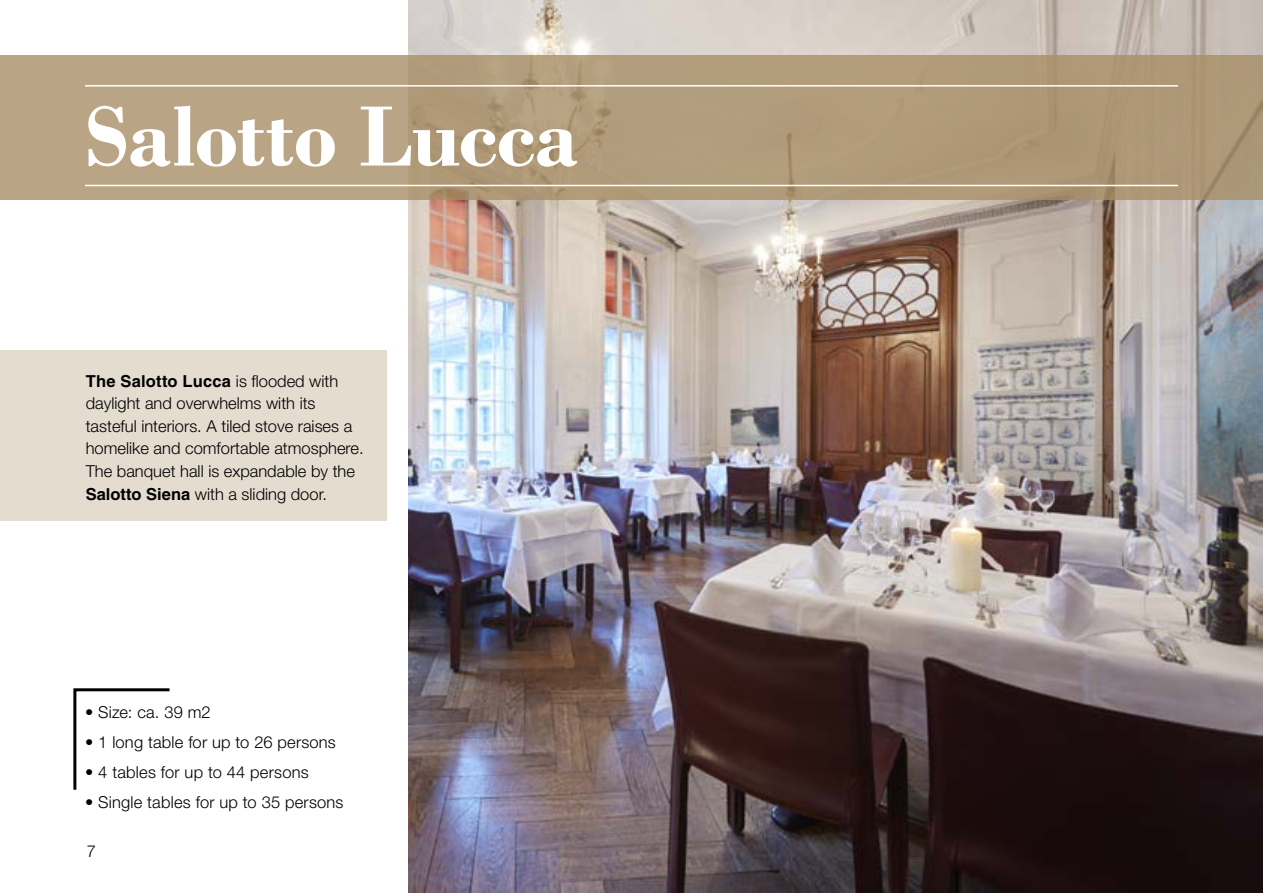
<style>
.page{position:relative;width:1263px;height:893px;background:#fff}
.page>*{position:absolute;margin:0;border:0;box-sizing:border-box;transform-origin:0 0}
.t1{font:700 90px "Bodoni";letter-spacing:-.01em;color:#fff}
.t2{font:300 16.5px/22.5px "Helvetica Neue";color:#000}
.t3{font:700 16.5px "Helvetica";letter-spacing:.01em;color:#000}
.s1{font-family:"Helvetica Neue";font-weight:300}
.s2{font-family:"Helvetica";font-weight:700}
</style>
<div class="page">
<img style="left:409px;top:0;width:854px;height:893px">
<div style="left:0;top:55px;width:1263px;height:145px;background:#b29c7b"></div>
<hr style="left:85px;top:185px;width:1093px;height:1px;background:#fff">
<hr style="left:85px;top:85px;width:1093px;height:2px;background:#fff">
<svg style="left:73px;top:688px;width:97px;height:102px"></svg>
<div style="left:0;top:350px;width:387px;height:171px;background:#e4dccf"></div>
<h1 class="t1" style="left:85px;top:83px;width:495px">Salotto Lucca</h1>
<p class="t3" style="left:86px;top:371px;width:254px">The Salotto Lucca <span class="s1">is flooded with</span></p>
<p class="t2" style="left:86px;top:391px;width:279px">daylight and overwhelms with its tasteful interiors. A tiled stove raises a homelike and comfortable atmosphere.<br>The banquet hall is expandable by the <span class="s2">Salotto Siena</span> with a sliding door.</p>
<p class="t2" style="left:85px;top:700px;width:127px">• Size: ca. 39 m2</p>
<p class="t2" style="left:85px;top:730px;width:252px">• 1 long table for up to 26 persons</p>
<p class="t2" style="left:85px;top:760px;width:225px">• 4 tables for up to 44 persons</p>
<p class="t2" style="left:85px;top:790px;width:260px">• Single tables for up to 35 persons</p>
<p class="t2" style="left:87px;top:839px;width:11px">7</p>
</div>
